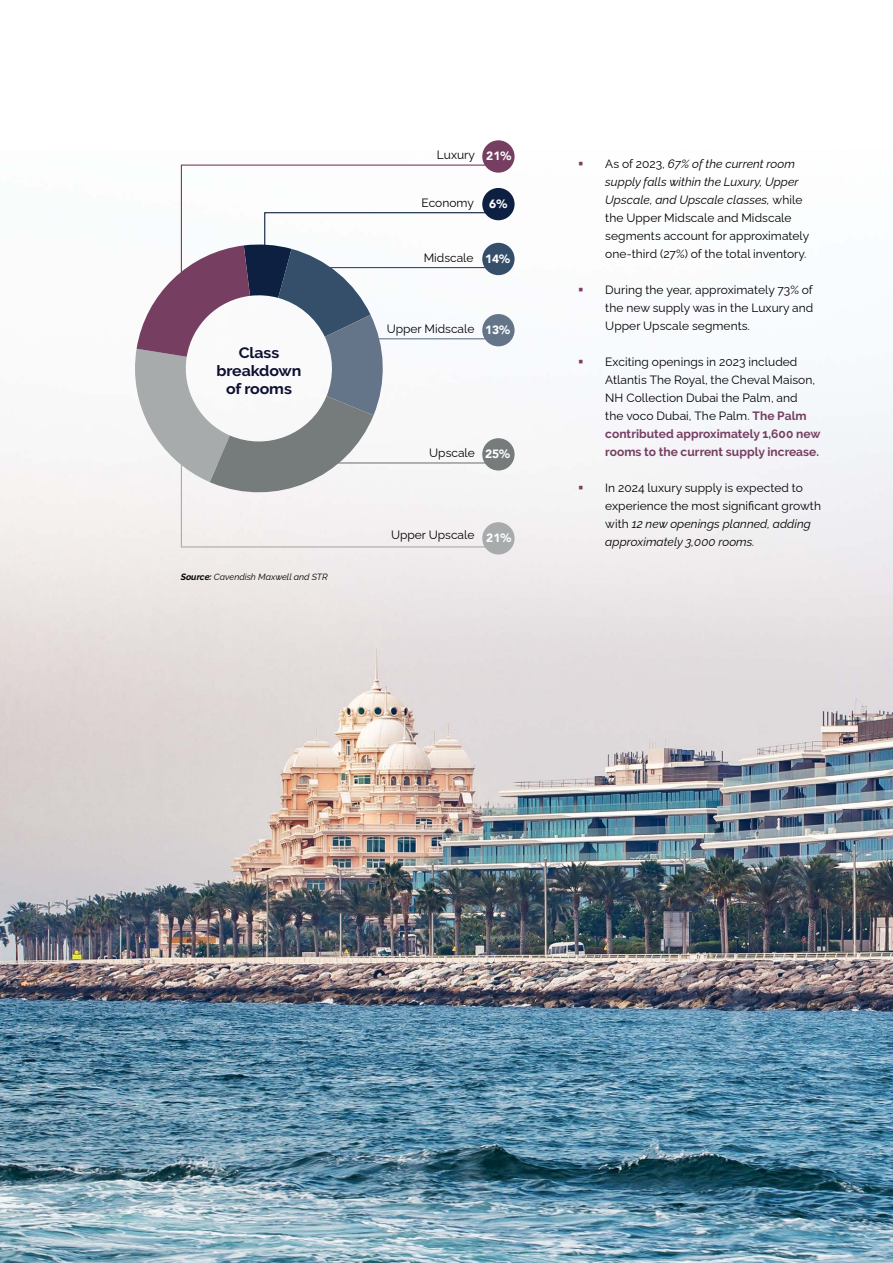
<style>
.page{position:relative;width:893px;height:1263px;background:#fff}
.page>*{position:absolute;margin:0;border:0;box-sizing:border-box;transform-origin:0 0}
.t1{font:700 15px/18px "Raleway";letter-spacing:-.005em;color:#0e1031;text-align:center;scale:1.06 1}
.t2{font:12px/18px "Raleway";letter-spacing:.005em;color:#000}
.t3{font:900 12px "Avenir";color:#fff}
.t4{font:italic 9px "Raleway";color:#000}
.s1{font-weight:700}
.s2{font-style:italic}
.s3{font-weight:700;color:#763f62}
</style>
<div class="page">
<img style="left:0;top:141px;width:893px;height:1122px">
<div style="left:482px;top:140px;width:33px;height:33px;background:#763f62;border-radius:50%"></div>
<div style="left:482px;top:522px;width:33px;height:32px;background:#a7abac;border-radius:50%"></div>
<div style="left:482px;top:188px;width:33px;height:32px;background:#0d2041;border-radius:50%"></div>
<div style="left:482px;top:243px;width:33px;height:32px;background:#354e6a;border-radius:50%"></div>
<div style="left:482px;top:314px;width:33px;height:32px;background:#657589;border-radius:50%"></div>
<div style="left:482px;top:438px;width:33px;height:32px;background:#767b7c;border-radius:50%"></div>
<svg style="left:128px;top:164px;width:365px;height:384px"></svg>
<svg style="left:579px;top:162px;width:4px;height:3px"></svg>
<svg style="left:579px;top:288px;width:4px;height:3px"></svg>
<svg style="left:579px;top:360px;width:4px;height:3px"></svg>
<svg style="left:579px;top:486px;width:4px;height:3px"></svg>
<p class="t1" style="left:217px;top:344px;width:82px">Class breakdown of rooms</p>
<p class="t4" style="left:181px;top:570px;width:149px"><span class="s1">Source:</span> Cavendish Maxwell and STR</p>
<p class="t2" style="left:437px;top:145px;width:39px">Luxury</p>
<p class="t2" style="left:422px;top:192px;width:54px">Economy</p>
<p class="t3" style="left:486px;top:146px;width:27px">21%</p>
<p class="t3" style="left:489px;top:194px;width:19px">6%</p>
<p class="t2" style="left:424px;top:247px;width:51px">Midscale</p>
<p class="t3" style="left:485px;top:248px;width:27px">14%</p>
<p class="t2" style="left:387px;top:318px;width:89px">Upper Midscale</p>
<p class="t3" style="left:485px;top:320px;width:27px">13%</p>
<p class="t2" style="left:429px;top:443px;width:47px">Upscale</p>
<p class="t3" style="left:485px;top:444px;width:27px">25%</p>
<p class="t2" style="left:391px;top:524px;width:85px">Upper Upscale</p>
<p class="t3" style="left:486px;top:528px;width:27px">21%</p>
<p class="t2" style="left:605px;top:153px;width:205px">As of 2023, <span class="s2">67% of the current room supply falls within the Luxury, Upper Upscale, and Upscale classes,</span> while the Upper Midscale and Midscale segments account for approximately one-third (27%) of the total inventory.</p>
<p class="t2" style="left:605px;top:279px;width:210px;text-align:justify">During the year, approximately 73% of the new supply was in the Luxury and Upper Upscale segments.</p>
<p class="t2" style="left:605px;top:351px;width:217px">Exciting openings in 2023 included Atlantis The Royal, the Cheval Maison, NH Collection Dubai the Palm, and<br>the voco Dubai, The Palm. <span class="s3">The Palm contributed approximately 1,600 new rooms to the current supply increase.</span></p>
<p class="t2" style="left:605px;top:477px;width:217px">In 2024 luxury supply is expected to experience the most significant growth with <span class="s2">12 new openings planned, adding approximately 3,000 rooms.</span></p>
</div>
